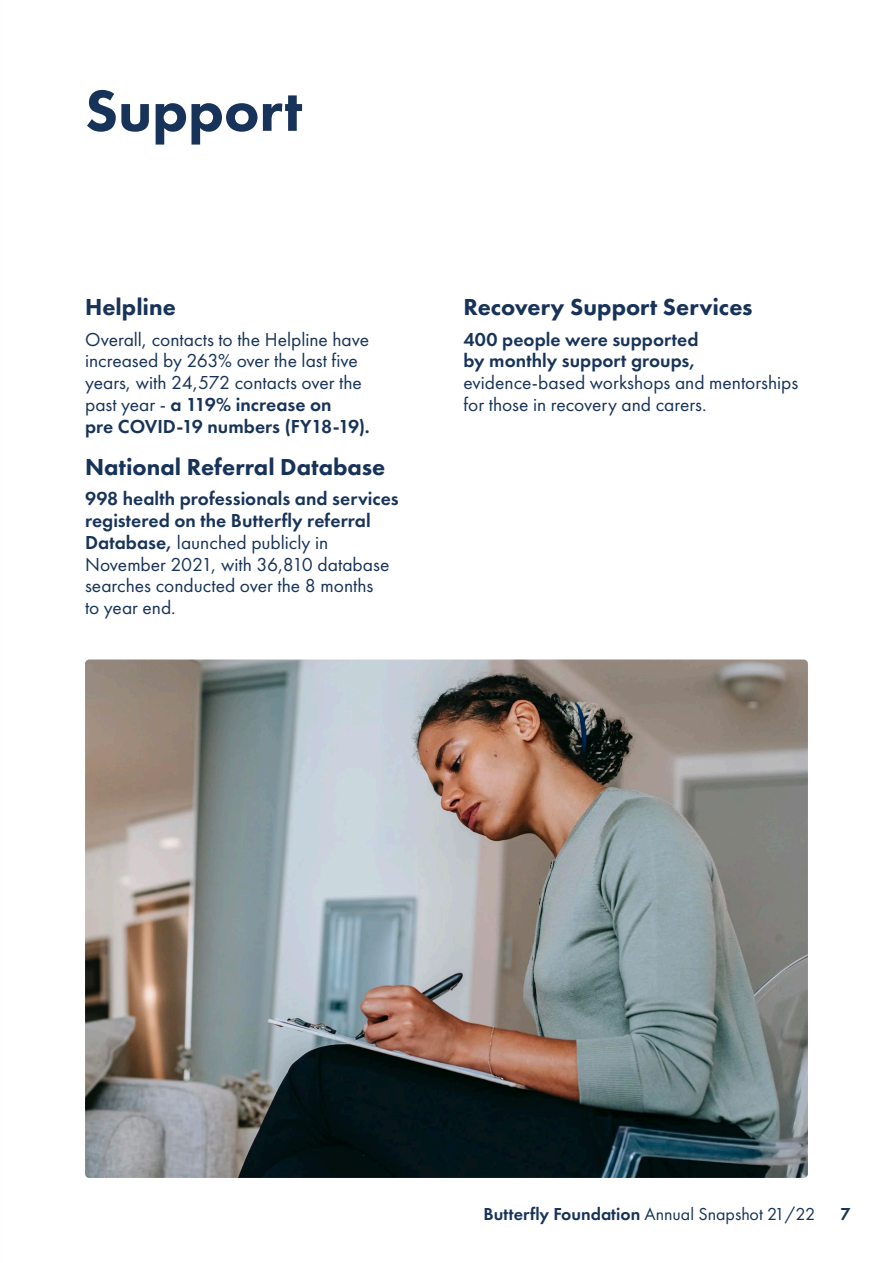
<style>
.page{position:relative;width:893px;height:1263px;background:#fff}
.page>*{position:absolute;margin:0;border:0;box-sizing:border-box;transform-origin:0 0}
.t1{font:800 60px "Futura PT";color:#173359}
.Body_Heading{font:800 24px "Futura PT";color:#173359}
.Body_Copy{font:19.5px/21.8px "Futura PT";color:#173359}
.t2{font:600 18px "Futura PT";color:#173359}
.s1{font-weight:600}
.s2{font-weight:400}
</style>
<div class="page">
<img style="left:85px;top:659px;width:723px;height:519px">
<p class="t1" style="left:85px;top:73px;width:219px">Support</p>
<p class="Body_Heading" style="left:85px;top:292px;width:92px">Helpline</p>
<p class="Body_Copy" style="left:85px;top:328px;width:286px">Overall, contacts to the Helpline have increased by 263% over the last five years, with 24,572 contacts over the past year - <span class="s1">a 119% increase on<br>pre COVID-19 numbers (FY18-19).</span></p>
<p class="Body_Heading" style="left:85px;top:452px;width:302px">National Referral Database</p>
<p class="Body_Copy" style="left:85px;top:488px;width:315px"><span class="s1">998 health professionals and services registered on the Butterfly referral<br>Database,</span> launched publicly in<br>November 2021, with 36,810 database searches conducted over the 8 months<br>to year end.</p>
<p class="Body_Heading" style="left:463px;top:292px;width:291px">Recovery Support Services</p>
<p class="Body_Copy" style="left:463px;top:328px;width:336px"><span class="s1">400 people were supported<br>by monthly support groups, </span>evidence-based workshops and mentorships for those in recovery and carers.</p>
<p class="t2" style="left:484px;top:1203px;width:333px">Butterfly Foundation <span class="s2">Annual Snapshot 21/22</span></p>
<p class="t2" style="left:840px;top:1203px;width:12px">7</p>
</div>
